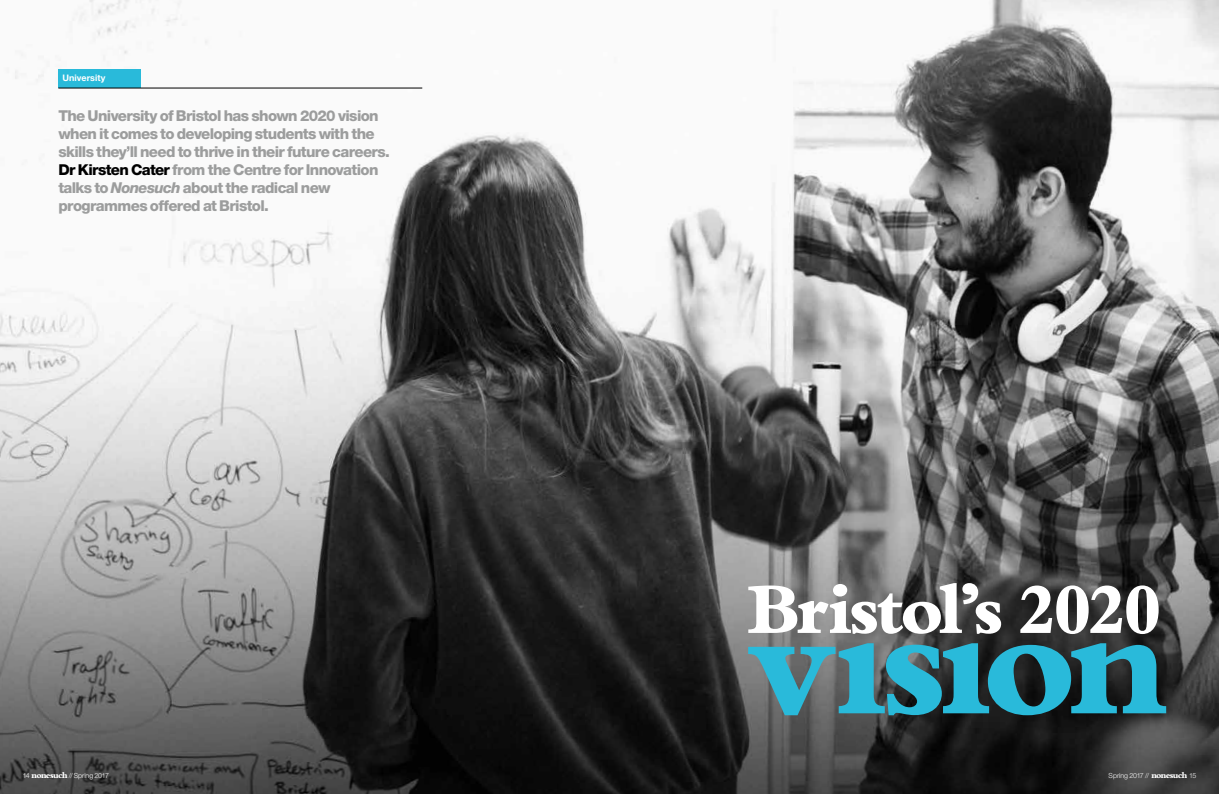
<style>
.page{position:relative;width:1219px;height:794px;background:#fff}
.page>*{position:absolute;margin:0;border:0;box-sizing:border-box;transform-origin:0 0}
.t1{font:800 74.3px "Bembo";letter-spacing:-.055em;color:#fff}
.t2{font:800 15px/18px "Helvetica Neue";letter-spacing:-.045em;color:#9c9d9d}
.t3{font:700 9px "Helvetica Neue";color:#fff}
.t4{font:300 7px "Helvetica Neue";letter-spacing:-.005em;color:#fff}
.s1{color:#000}
.s2{font-style:italic}
.s3{font-family:"Bembo";font-weight:800;font-size:9px}
</style>
<div class="page">
<img style="left:0;top:0;width:1219px;height:794px">
<svg style="left:748px;top:643px;width:418px;height:72px;background:#338394"></svg>
<div style="left:58px;top:70px;width:83px;height:18px;background:#29bada"></div>
<hr style="left:58px;top:88px;width:364px;height:1px;background:#000">
<p class="t3" style="left:63px;top:72px;width:44px">University</p>
<p class="t2" style="left:58px;top:107px;width:333px">The University of Bristol has shown 2020 vision when it comes to developing students with the skills they’ll need to thrive in their future careers.<br><span class="s1">Dr Kirsten Cater</span> from the Centre for Innovation talks to <span class="s2">Nonesuch</span> about the radical new programmes offered at Bristol.</p>
<h1 class="t1" style="left:748px;top:567px;width:415px">Bristol’s 2020</h1>
<p class="t4" style="left:23px;top:771px;width:88px">14 <span class="s3">nonesuch</span> // Spring 2017</p>
<p class="t4" style="left:1109px;top:771px;width:89px">Spring 2017 // <span class="s3">nonesuch</span> 15</p>
</div>
